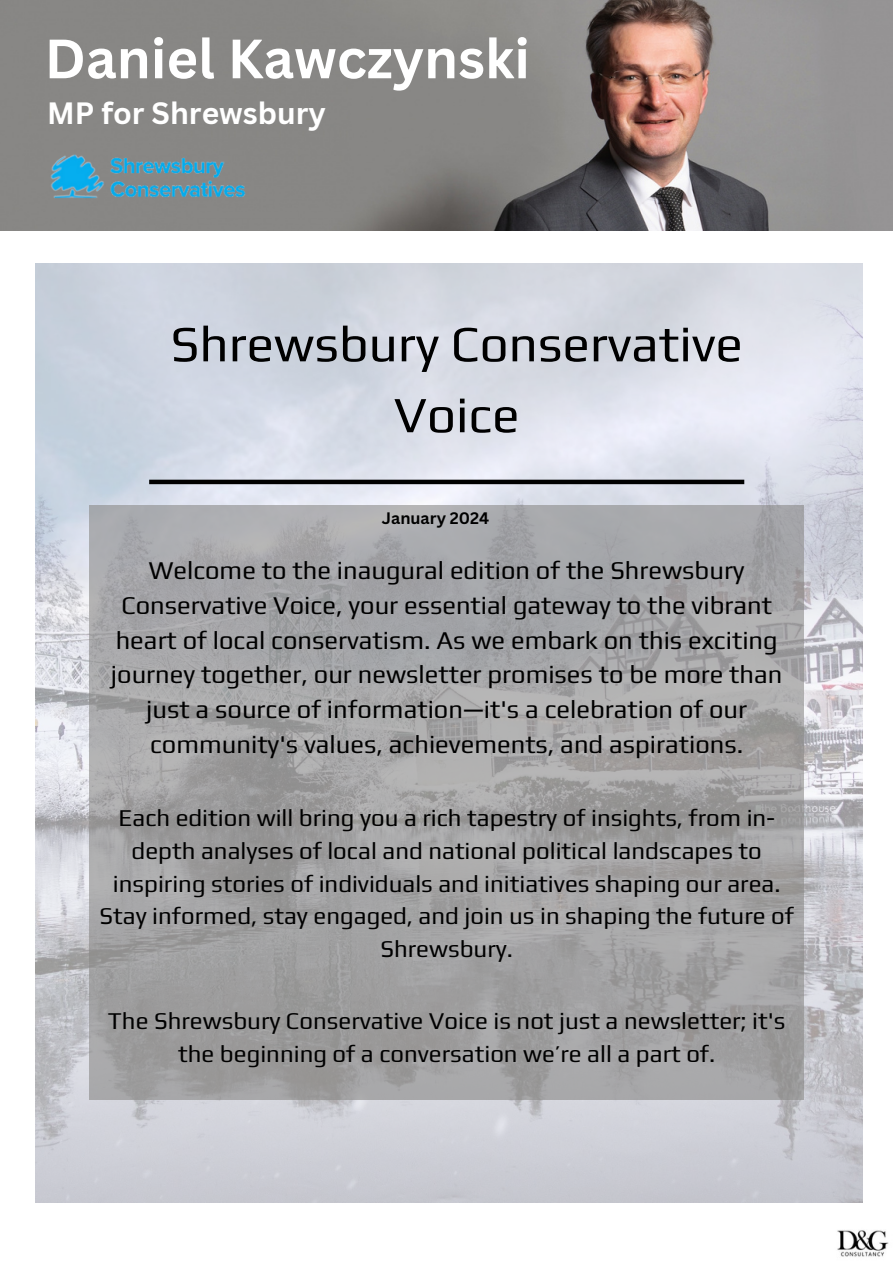
<style>
.page{position:relative;width:893px;height:1264px;background:#fff}
.page>*{position:absolute;margin:0;border:0;box-sizing:border-box;transform-origin:0 0}
.t1{font:700 54.15px "Canva Sans";color:#fff}
.t2{font:51px/70.8px "Play";color:#000;text-align:center}
.t3{font:700 30px "Canva Sans";color:#fff}
.t4{font:25.5px/34.8px "Play";color:#000;text-align:center}
.t5{font:24px/32.7px "Play";color:#000;text-align:center}
.t6{font:700 16.2px "Canva Sans";color:#000}
</style>
<div class="page">
<img style="left:0;top:0;width:892px;height:230px">
<img style="left:48px;top:152px;width:199px;height:51px">
<img style="left:837px;top:1230px;width:52px;height:27px">
<img style="left:35px;top:263px;width:827px;height:939px">
<div style="left:149px;top:479px;width:595px;height:5px;background:#000"></div>
<svg style="left:89px;top:505px;width:715px;height:594px;background:#a3a3a4"></svg>
<p class="t1" style="left:45px;top:20px;width:487px">Daniel Kawczynski</p>
<h4 class="t3" style="left:47px;top:92px;width:280px">MP for Shrewsbury</h4>
<h4 class="t2" style="left:170px;top:307px;width:574px">Shrewsbury Conservative<br>Voice</h4>
<h4 class="t6" style="left:382px;top:507px;width:109px">January 2024</h4>
<h3 class="t4" style="left:111px;top:552px;width:673px">Welcome to the inaugural edition of the Shrewsbury Conservative Voice, your essential gateway to the vibrant heart of local conservatism. As we embark on this exciting journey together, our newsletter promises to be more than just a source of information—it's a celebration of our community's values, achievements, and aspirations.</h3>
<p class="t5" style="left:99px;top:801px;width:695px">Each edition will bring you a rich tapestry of insights, from in&shy;depth analyses of local and national political landscapes to inspiring stories of individuals and initiatives shaping our area.<br>Stay informed, stay engaged, and join us in shaping the future of Shrewsbury.</p>
<h2 class="t5" style="left:108px;top:1003px;width:679px">The Shrewsbury Conservative Voice is not just a newsletter; it's the beginning of a conversation we’re all a part of.</h2>
</div>
